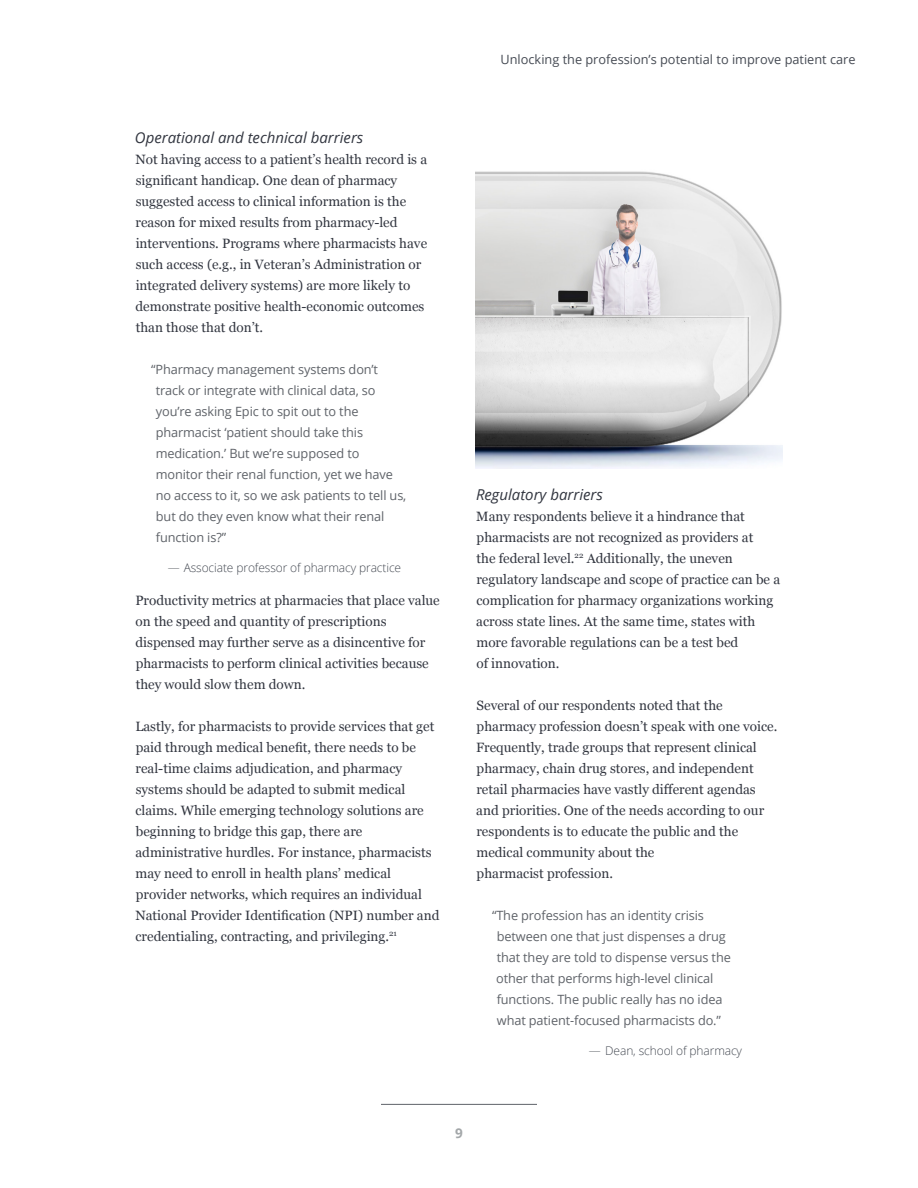
<style>
.page{position:relative;width:918px;height:1188px;background:#fff}
.page>*{position:absolute;margin:0;border:0;box-sizing:border-box;transform-origin:0 0}
.t1{font:italic 15px "Open Sans";color:#323640}
.t2{font:13.5px/21px "Georgia";color:#323640}
.t3{font:700 13.5px "Open Sans";color:#a3a7a9}
.t4{font:12.75px/21px "Open Sans";letter-spacing:-.01em;color:#5f6369}
.t5{font:12.75px "Open Sans";color:#464b54}
.t6{font:300 12px "Open Sans";letter-spacing:-.01em;color:#464b54}
.s1{color:#5f6369}
</style>
<div class="page">
<hr style="left:381px;top:1104px;width:156px;height:1px;background:#5f6369">
<img style="left:476px;top:171px;width:307px;height:298px">
<p class="t1" style="left:135px;top:127px;width:230px">Operational and technical barriers</p>
<p class="t2" style="left:135px;top:148px;width:293px">Not having access to a patient’s health record is a significant handicap. One dean of pharmacy suggested access to clinical information is the reason for mixed results from pharmacy-led interventions. Programs where pharmacists have such access (e.g., in Veteran’s Administration or integrated delivery systems) are more likely to demonstrate positive health-economic outcomes than those that don’t.</p>
<p class="t4" style="left:156px;top:358px;width:252px;text-indent:-5px">“Pharmacy management systems don’t track or integrate with clinical data, so you’re asking Epic to spit out to the pharmacist ‘patient should take this medication.’ But we’re supposed to monitor their renal function, yet we have no access to it, so we ask patients to tell us, but do they even know what their renal function is?”</p>
<p class="t6" style="left:168px;top:559px;width:235px"><span class="s1">—</span> Associate professor of pharmacy practice</p>
<p class="t2" style="left:135px;top:589px;width:306px">Productivity metrics at pharmacies that place value on the speed and quantity of prescriptions dispensed may further serve as a disincentive for pharmacists to perform clinical activities because they would slow them down.</p>
<p class="t2" style="left:135px;top:715px;width:306px">Lastly, for pharmacists to provide services that get paid through medical benefit, there needs to be real-time claims adjudication, and pharmacy systems should be adapted to submit medical claims. While emerging technology solutions are beginning to bridge this gap, there are administrative hurdles. For instance, pharmacists may need to enroll in health plans’ medical provider networks, which requires an individual National Provider Identification (NPI) number and credentialing, contracting, and privileging.<sup>21</sup></p>
<p class="t5" style="left:501px;top:50px;width:357px">Unlocking the profession’s potential to improve patient care</p>
<p class="t1" style="left:476px;top:484px;width:129px">Regulatory barriers</p>
<p class="t2" style="left:476px;top:505px;width:305px">Many respondents believe it a hindrance that pharmacists are not recognized as providers at<br>the federal level.<sup>22</sup> Additionally, the uneven regulatory landscape and scope of practice can be a complication for pharmacy organizations working across state lines. At the same time, states with more favorable regulations can be a test bed<br>of innovation.</p>
<p class="t2" style="left:476px;top:694px;width:303px">Several of our respondents noted that the pharmacy profession doesn’t speak with one voice.<br>Frequently, trade groups that represent clinical pharmacy, chain drug stores, and independent retail pharmacies have vastly different agendas and priorities. One of the needs according to our respondents is to educate the public and the medical community about the<br>pharmacist profession.</p>
<p class="t4" style="left:496px;top:904px;width:236px;text-indent:-4px">“The profession has an identity crisis between one that just dispenses a drug that they are told to dispense versus the other that performs high-level clinical functions. The public really has no idea what patient-focused pharmacists do.”</p>
<p class="t6" style="left:589px;top:1042px;width:155px"><span class="s1">—</span> Dean, school of pharmacy</p>
<p class="t3" style="left:455px;top:1123px;width:9px">9</p>
</div>
